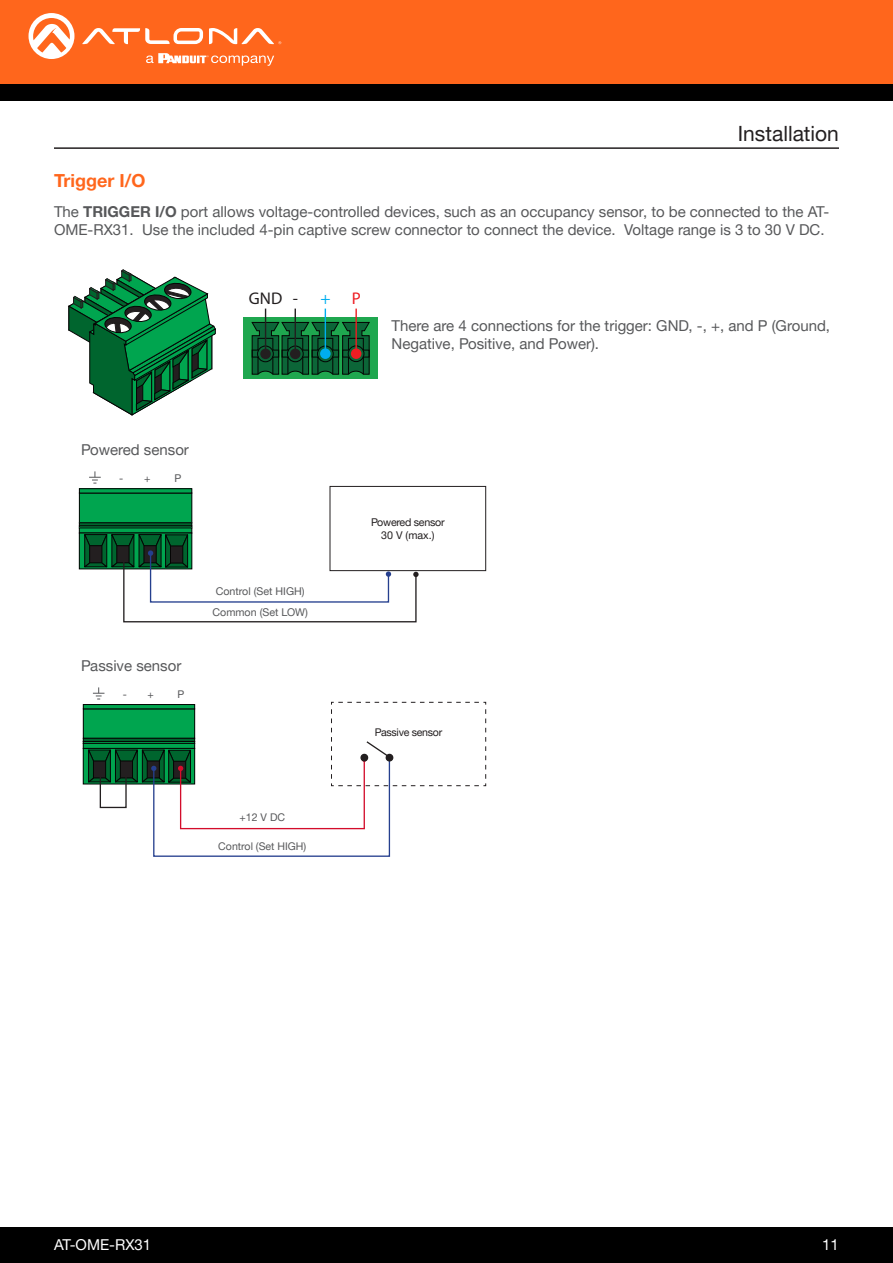
<style>
.page{position:relative;width:893px;height:1263px;background:#fff}
.page>*{position:absolute;margin:0;border:0;box-sizing:border-box;transform-origin:0 0}
.Non_TOC_Section_Head{font:21px "Helvetica Neue LTW1 G";color:#231f20}
.t1{font:700 18px "Helvetica Neue LTW1 G";color:#ff661c}
.t2{font:16.95px "Myriad Pro";color:#231f20}
.t3{font:16.95px "Myriad Pro";color:#00aeef}
.t4{font:16.95px "Myriad Pro";color:#ee1d23}
.General_Text{font:15px/18px "Helvetica Neue LTW1 G";color:#57585a}
.t5{font:15px "Helvetica Neue LTW1 G";color:#fff}
.General_Text-2{font:10.65px "Helvetica Neue LTW1 G";color:#57585a}
.MICE_TYPE{font:10.65px "Helvetica Neue LTW1 G";letter-spacing:-.025em;color:#231f20}
.s1{font-weight:700}
</style>
<div class="page">
<div style="left:0;top:1227px;width:893px;height:36px;background:#000"></div>
<div style="left:0;top:0;width:893px;height:84px;background:#ff661c"></div>
<div style="left:0;top:84px;width:893px;height:16px;background:#000"></div>
<svg style="left:82px;top:28px;width:121px;height:16px"></svg>
<svg style="left:209px;top:28px;width:72px;height:16px"></svg>
<svg style="left:29px;top:13px;width:45px;height:46px"></svg>
<svg style="left:146px;top:53px;width:128px;height:13px"></svg>
<hr style="left:54px;top:147px;width:785px;height:2px;background:#231f20">
<div style="left:244px;top:318px;width:134px;height:61px;background:#1fa74f"></div>
<svg style="left:251px;top:322px;width:119px;height:53px;background:#0d5b30"></svg>
<hr style="left:265px;top:309px;width:1px;height:45px;background:#231f20">
<div style="left:260px;top:349px;width:11px;height:10px;background:#231f20;border-radius:50%"></div>
<hr style="left:325px;top:309px;width:1px;height:45px;background:#00aeef">
<div style="left:320px;top:348px;width:11px;height:11px;background:#00aeef;border-radius:50%"></div>
<hr style="left:295px;top:309px;width:1px;height:45px;background:#231f20">
<div style="left:290px;top:349px;width:11px;height:10px;background:#231f20;border-radius:50%"></div>
<div style="left:348px;top:345px;width:16px;height:17px;border:1px solid #040503;border-radius:50%"></div>
<hr style="left:355px;top:309px;width:2px;height:45px;background:#ee1d23">
<div style="left:351px;top:348px;width:10px;height:11px;background:#ee1d23;border-radius:50%"></div>
<svg style="left:68px;top:270px;width:148px;height:145px"></svg>
<div style="left:79px;top:493px;width:113px;height:30px;background:#00a54f"></div>
<div style="left:79px;top:493px;width:113px;height:30px;border:1px solid #050504"></div>
<hr style="left:79px;top:489px;width:113px;height:4px;background:#00a54f">
<div style="left:79px;top:488px;width:113px;height:5px;border:1px solid #050504"></div>
<div style="left:79px;top:523px;width:113px;height:3px;border:1px solid #050504"></div>
<div style="left:79px;top:528px;width:113px;height:5px;background:#00a54f"></div>
<div style="left:79px;top:528px;width:113px;height:5px;border:1px solid #050504"></div>
<div style="left:79px;top:533px;width:113px;height:36px;background:#00a54f"></div>
<div style="left:79px;top:533px;width:113px;height:36px;border:1px solid #050504"></div>
<div style="left:330px;top:486px;width:156px;height:85px;border:1px solid #231f20"></div>
<svg style="left:84px;top:534px;width:335px;height:89px"></svg>
<svg style="left:89px;top:471px;width:12px;height:13px"></svg>
<div style="left:83px;top:709px;width:112px;height:29px;background:#00a54f"></div>
<div style="left:83px;top:709px;width:112px;height:29px;border:1px solid #050504"></div>
<div style="left:83px;top:704px;width:112px;height:5px;background:#00a54f"></div>
<div style="left:83px;top:704px;width:112px;height:5px;border:1px solid #050504"></div>
<div style="left:83px;top:738px;width:112px;height:4px;border:1px solid #050504"></div>
<div style="left:83px;top:741px;width:112px;height:2px;border:1px solid #050504"></div>
<div style="left:83px;top:743px;width:112px;height:5px;background:#00a54f"></div>
<div style="left:83px;top:743px;width:112px;height:5px;border:1px solid #050504"></div>
<div style="left:83px;top:748px;width:112px;height:36px;background:#00a54f"></div>
<div style="left:83px;top:748px;width:112px;height:36px;border:1px solid #050504"></div>
<svg style="left:88px;top:687px;width:398px;height:170px"></svg>
<p class="Non_TOC_Section_Head" style="left:738px;top:120px;width:103px">Installation</p>
<p class="t1" style="left:54px;top:170px;width:93px">Trigger I/O</p>
<p class="General_Text" style="left:54px;top:203px;width:777px">The <span class="s1">TRIGGER I/O</span> port allows voltage-controlled devices, such as an occupancy sensor, to be connected to the AT-<br>OME-RX31. Use the included 4-pin captive screw connector to connect the device. Voltage range is 3 to 30 V DC.</p>
<p class="t2" style="left:249px;top:288px;width:50px">GND -</p>
<p class="t3" style="left:320px;top:288px;width:12px">+</p>
<p class="t4" style="left:352px;top:288px;width:11px">P</p>
<p class="General_Text" style="left:392px;top:316px;width:440px">There are 4 connections for the trigger: GND, -, +, and P (Ground,<br>Negative, Positive, and Power).</p>
<p class="General_Text" style="left:81px;top:441px;width:109px">Powered sensor</p>
<p class="General_Text-2" style="left:119px;top:471px;width:33px">- +</p>
<p class="General_Text-2" style="left:174px;top:471px;width:8px">P</p>
<p class="General_Text" style="left:81px;top:657px;width:102px">Passive sensor</p>
<p class="General_Text-2" style="left:123px;top:687px;width:33px">- +</p>
<p class="General_Text-2" style="left:177px;top:687px;width:8px">P</p>
<p class="General_Text-2" style="left:216px;top:584px;width:90px">Control (Set HIGH)</p>
<p class="General_Text-2" style="left:213px;top:606px;width:97px">Common (Set LOW)</p>
<p class="General_Text-2" style="left:240px;top:811px;width:47px">+12 V DC</p>
<p class="General_Text-2" style="left:218px;top:839px;width:90px">Control (Set HIGH)</p>
<p class="MICE_TYPE" style="left:371px;top:516px;width:75px">Powered sensor</p>
<p class="MICE_TYPE" style="left:381px;top:528px;width:55px">30 V (max.)</p>
<p class="MICE_TYPE" style="left:375px;top:725px;width:69px">Passive sensor</p>
<p class="t5" style="left:54px;top:1235px;width:99px">AT-OME-RX31</p>
<p class="t5" style="left:822px;top:1235px;width:18px">11</p>
</div>
